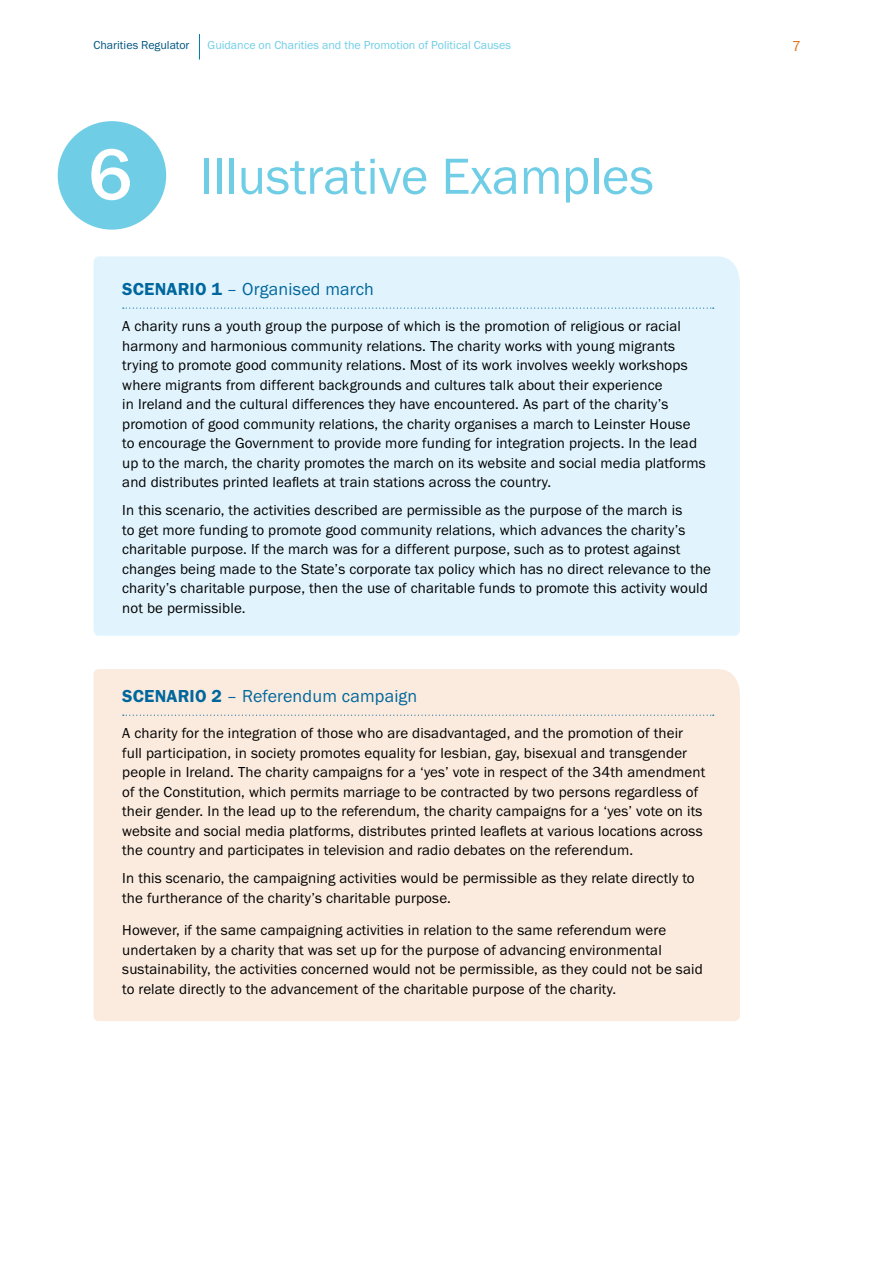
<style>
.page{position:relative;width:893px;height:1263px;background:#fff}
.page>*{position:absolute;margin:0;border:0;box-sizing:border-box;transform-origin:0 0}
.t1{font:52.5px "Franklin Gothic URW Boo";color:#6fcee5}
.t2{font:18px "Franklin Gothic URW Boo";letter-spacing:.01em;color:#00679d}
.t3{font:15px/19.5px "Franklin Gothic URW Boo";letter-spacing:.01em;color:#000}
.t4{font:15px "Franklin Gothic URW Boo";color:#e2741d}
.t5{font:12px "Franklin Gothic URW Boo";color:#6fcee5}
.t6{font:12px "Franklin Gothic URW Boo";color:#005581}
.s1{font-family:"Franklin Gothic URW";font-weight:500;font-size:75px;color:#fff}
.s2{font-family:"Franklin Gothic URW Dem"}
</style>
<div class="page">
<svg style="left:199px;top:34px;width:1px;height:26px"></svg>
<div style="left:58px;top:121px;width:108px;height:109px;background:#6fcee5;border-radius:50%"></div>
<div style="left:94px;top:256px;width:646px;height:380px;background:#e1f4fd"></div>
<div style="left:94px;top:669px;width:646px;height:352px;background:#fbebde"></div>
<svg style="left:123px;top:308px;width:591px;height:1px"></svg>
<svg style="left:123px;top:715px;width:591px;height:1px"></svg>
<p class="t6" style="left:94px;top:38px;width:98px">Charities Regulator</p>
<p class="t5" style="left:208px;top:38px;width:305px">Guidance on Charities and the Promotion of Political Causes</p>
<p class="t4" style="left:792px;top:37px;width:10px">7</p>
<h1 class="t1" style="left:88px;top:144px;width:567px"><span class="s1">6</span> Illustrative Examples</h1>
<p class="t2" style="left:122px;top:278px;width:253px"><span class="s2">SCENARIO 1</span> – Organised march</p>
<p class="t3" style="left:122px;top:316px;width:585px">A charity runs a youth group the purpose of which is the promotion of religious or racial harmony and harmonious community relations. The charity works with young migrants trying to promote good community relations. Most of its work involves weekly workshops where migrants from different backgrounds and cultures talk about their experience<br>in Ireland and the cultural differences they have encountered. As part of the charity’s promotion of good community relations, the charity organises a march to Leinster House to encourage the Government to provide more funding for integration projects. In the lead up to the march, the charity promotes the march on its website and social media platforms and distributes printed leaflets at train stations across the country.</p>
<p class="t3" style="left:122px;top:500px;width:590px">In this scenario, the activities described are permissible as the purpose of the march is<br>to get more funding to promote good community relations, which advances the charity’s charitable purpose. If the march was for a different purpose, such as to protest against changes being made to the State’s corporate tax policy which has no direct relevance to the charity’s charitable purpose, then the use of charitable funds to promote this activity would not be permissible.</p>
<p class="t2" style="left:122px;top:685px;width:297px"><span class="s2">SCENARIO 2</span> – Referendum campaign</p>
<p class="t3" style="left:122px;top:723px;width:585px">A charity for the integration of those who are disadvantaged, and the promotion of their full participation, in society promotes equality for lesbian, gay, bisexual and transgender people in Ireland. The charity campaigns for a ‘yes’ vote in respect of the 34th amendment of the Constitution, which permits marriage to be contracted by two persons regardless of their gender. In the lead up to the referendum, the charity campaigns for a ‘yes’ vote on its website and social media platforms, distributes printed leaflets at various locations across the country and participates in television and radio debates on the referendum.</p>
<p class="t3" style="left:122px;top:868px;width:574px">In this scenario, the campaigning activities would be permissible as they relate directly to the furtherance of the charity’s charitable purpose.</p>
<p class="t3" style="left:122px;top:920px;width:582px">However, if the same campaigning activities in relation to the same referendum were undertaken by a charity that was set up for the purpose of advancing environmental sustainability, the activities concerned would not be permissible, as they could not be said to relate directly to the advancement of the charitable purpose of the charity.</p>
</div>
